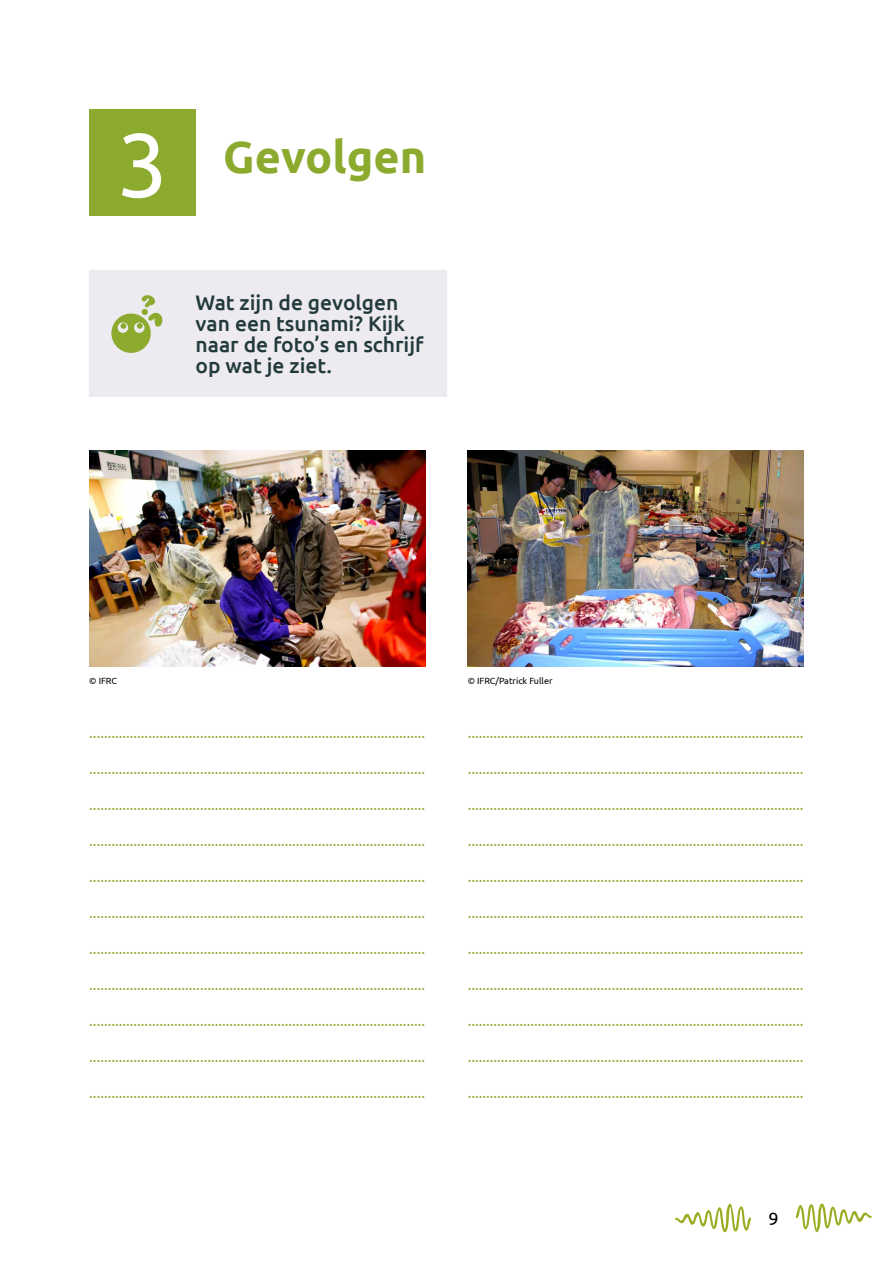
<style>
.page{position:relative;width:893px;height:1263px;background:#fff}
.page>*{position:absolute;margin:0;border:0;box-sizing:border-box;transform-origin:0 0}
.t1{font:700 45px "Ubuntu";color:#8caa2e}
.t2{font:500 21px/21px "Ubuntu";color:#223a3c}
.t3{font:18px "Ubuntu";color:#000}
.t4{font:15px "Ubuntu";color:#8caa2e}
.t5{font:9px "Ubuntu";color:#000}
.s1{font-weight:400;font-size:90px;color:#fff}
</style>
<div class="page">
<svg style="left:675px;top:1203px;width:76px;height:30px"></svg>
<svg style="left:795px;top:1203px;width:77px;height:30px"></svg>
<div style="left:89px;top:109px;width:107px;height:106px;background:#8caa2e"></div>
<div style="left:89px;top:270px;width:357px;height:126px;background:#edeaf0"></div>
<svg style="left:111px;top:295px;width:52px;height:58px"></svg>
<img style="left:468px;top:450px;width:336px;height:216px">
<img style="left:89px;top:450px;width:336px;height:216px">
<h1 class="t1" style="left:117px;top:129px;width:311px"><span class="s1">3</span> Gevolgen</h1>
<h2 class="t2" style="left:196px;top:291px;width:229px">Wat zijn de gevolgen van een tsunami? Kijk naar de foto’s en schrijf op wat je ziet.</h2>
<p class="t5" style="left:89px;top:675px;width:29px">© IFRC</p>
<p class="t5" style="left:468px;top:675px;width:86px">© IFRC/Patrick Fuller</p>
<p class="t4" style="left:89px;top:724px;width:337px">...........................................................................................</p>
<p class="t4" style="left:89px;top:760px;width:337px">...........................................................................................</p>
<p class="t4" style="left:89px;top:796px;width:337px">...........................................................................................</p>
<p class="t4" style="left:89px;top:832px;width:337px">...........................................................................................</p>
<p class="t4" style="left:89px;top:868px;width:337px">...........................................................................................</p>
<p class="t4" style="left:89px;top:904px;width:337px">...........................................................................................</p>
<p class="t4" style="left:89px;top:940px;width:337px">...........................................................................................</p>
<p class="t4" style="left:89px;top:976px;width:337px">...........................................................................................</p>
<p class="t4" style="left:89px;top:1012px;width:337px">...........................................................................................</p>
<p class="t4" style="left:89px;top:1048px;width:337px">...........................................................................................</p>
<p class="t4" style="left:89px;top:1084px;width:337px">...........................................................................................</p>
<p class="t4" style="left:468px;top:724px;width:337px">...........................................................................................</p>
<p class="t4" style="left:468px;top:760px;width:337px">...........................................................................................</p>
<p class="t4" style="left:468px;top:796px;width:337px">...........................................................................................</p>
<p class="t4" style="left:468px;top:832px;width:337px">...........................................................................................</p>
<p class="t4" style="left:468px;top:868px;width:337px">...........................................................................................</p>
<p class="t4" style="left:468px;top:904px;width:337px">...........................................................................................</p>
<p class="t4" style="left:468px;top:940px;width:337px">...........................................................................................</p>
<p class="t4" style="left:468px;top:976px;width:337px">...........................................................................................</p>
<p class="t4" style="left:468px;top:1012px;width:337px">...........................................................................................</p>
<p class="t4" style="left:468px;top:1048px;width:337px">...........................................................................................</p>
<p class="t4" style="left:468px;top:1084px;width:337px">...........................................................................................</p>
<p class="t3" style="left:768px;top:1207px;width:12px">9</p>
</div>
